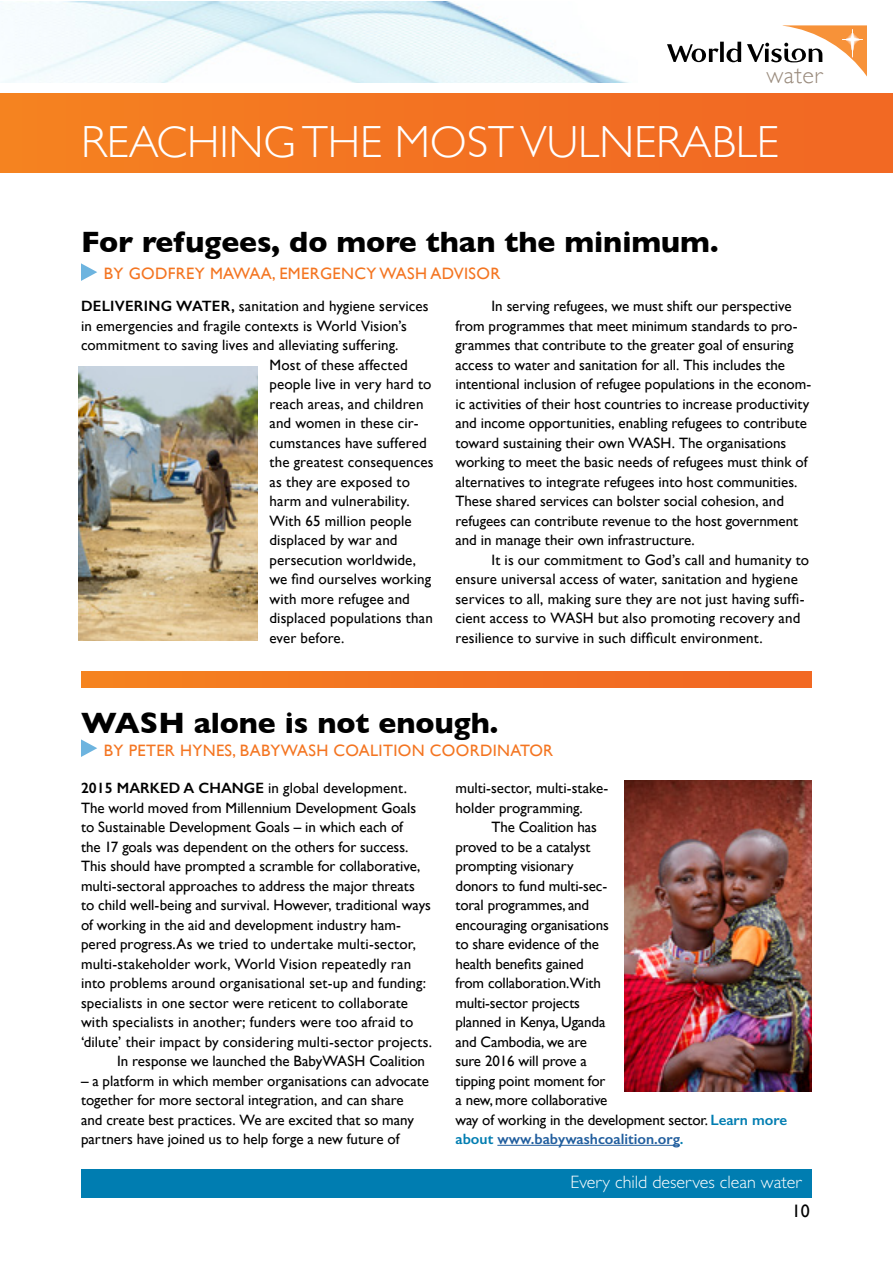
<style>
.page{position:relative;width:893px;height:1263px;background:#fff}
.page>*{position:absolute;margin:0;border:0;box-sizing:border-box;transform-origin:0 0}
.t1{font:300 45px "Gill Sans";color:#fff}
.t2{font:700 30px "Gill Sans";color:#000}
.t3{font:300 24px "Gill Sans";letter-spacing:.02em;color:#9a8b7d}
.t4{font:300 18px "Gill Sans Std";color:#fff}
.t5{font:18px "Gill Sans";color:#000}
.t6{font:16.5px "Gill Sans";letter-spacing:.02em;color:#f47521}
.t7{font:15px/19.5px "Gill Sans";color:#000}
.s1{font-weight:600}
.s2{font-weight:600;color:#007db1}
.s3{font-weight:600;color:#215e9e}
</style>
<div class="page">
<img style="left:0;top:1px;width:629px;height:82px">
<svg style="left:667px;top:25px;width:200px;height:52px"></svg>
<div style="left:81px;top:1169px;width:731px;height:28px;background:#007db1"></div>
<hr style="left:497px;top:1145px;width:183px;height:1px;background:#215e9e">
<img style="left:624px;top:781px;width:188px;height:310px">
<img style="left:79px;top:366px;width:178px;height:275px">
<div style="left:81px;top:671px;width:731px;height:16px;background:linear-gradient(to right,#f58220,#f16524)"></div>
<svg style="left:81px;top:263px;width:16px;height:18px"></svg>
<svg style="left:81px;top:739px;width:16px;height:18px"></svg>
<div style="left:0;top:94px;width:892px;height:79px;background:linear-gradient(to right,#f58120,#f16624)"></div>
<h3 class="t3" style="left:766px;top:62px;width:57px">water</h3>
<h1 class="t1" style="left:81px;top:117px;width:699px">REACHING THE MOST VULNERABLE</h1>
<h2 class="t2" style="left:81px;top:224px;width:639px">For refugees, do more than the minimum.</h2>
<p class="t6" style="left:104px;top:264px;width:398px">BY GODFREY MAWAA, EMERGENCY WASH ADVISOR</p>
<p class="t7" style="left:81px;top:296px;width:349px"><span class="s1">DELIVERING WATER,</span> sanitation and hygiene services</p>
<p class="t7" style="left:81px;top:316px;width:327px">in emergencies and fragile contexts is World Vision’s</p>
<p class="t7" style="left:81px;top:335px;width:319px">commitment to saving lives and alleviating suffering.</p>
<p class="t7" style="left:269px;top:355px;width:140px">Most of these affected</p>
<p class="t7" style="left:269px;top:374px;width:163px">people live in very hard to</p>
<p class="t7" style="left:269px;top:394px;width:156px">reach areas, and children</p>
<p class="t7" style="left:269px;top:413px;width:151px">and women in these cir-</p>
<p class="t7" style="left:269px;top:433px;width:159px">cumstances have suffered</p>
<p class="t7" style="left:269px;top:452px;width:166px">the greatest consequences</p>
<p class="t7" style="left:269px;top:472px;width:142px">as they are exposed to</p>
<p class="t7" style="left:269px;top:491px;width:142px">harm and vulnerability.</p>
<p class="t7" style="left:269px;top:511px;width:144px">With 65 million people</p>
<p class="t7" style="left:269px;top:530px;width:130px">displaced by war and</p>
<p class="t7" style="left:269px;top:550px;width:148px">persecution worldwide,</p>
<p class="t7" style="left:269px;top:569px;width:163px">we find ourselves working</p>
<p class="t7" style="left:269px;top:589px;width:142px">with more refugee and</p>
<p class="t7" style="left:269px;top:608px;width:165px">displaced populations than</p>
<p class="t7" style="left:269px;top:628px;width:76px">ever before.</p>
<p class="t7" style="left:455px;top:296px;width:357px;text-indent:36px">In serving refugees, we must shift our perspective from programmes that meet minimum standards to pro&shy;grammes that contribute to the greater goal of ensuring access to water and sanitation for all. This includes the intentional inclusion of refugee populations in the econom&shy;ic activities of their host countries to increase productivity and income opportunities, enabling refugees to contribute toward sustaining their own WASH. The organisations working to meet the basic needs of refugees must think of alternatives to integrate refugees into host communities.<br>These shared services can bolster social cohesion, and refugees can contribute revenue to the host government and in manage their own infrastructure.</p>
<p class="t7" style="left:455px;top:550px;width:355px;text-indent:36px">It is our commitment to God’s call and humanity to ensure universal access of water, sanitation and hygiene services to all, making sure they are not just having suffi&shy;cient access to WASH but also promoting recovery and resilience to survive in such difficult environment.</p>
<h2 class="t2" style="left:81px;top:706px;width:419px">WASH alone is not enough.</h2>
<p class="t6" style="left:104px;top:741px;width:451px">BY PETER HYNES, BABYWASH COALITION COORDINATOR</p>
<p class="t7" style="left:81px;top:778px;width:328px"><span class="s1">2015 MARKED A CHANGE</span> in global development.</p>
<p class="t7" style="left:81px;top:798px;width:337px">The world moved from Millennium Development Goals</p>
<p class="t7" style="left:81px;top:817px;width:323px">to Sustainable Development Goals – in which each of</p>
<p class="t7" style="left:81px;top:837px;width:329px">the 17 goals was dependent on the others for success.</p>
<p class="t7" style="left:81px;top:856px;width:341px">This should have prompted a scramble for collaborative,</p>
<p class="t7" style="left:81px;top:876px;width:335px">multi-sectoral approaches to address the major threats</p>
<p class="t7" style="left:81px;top:895px;width:351px">to child well-being and survival. However, traditional ways</p>
<p class="t7" style="left:81px;top:915px;width:321px">of working in the aid and development industry ham-</p>
<p class="t7" style="left:81px;top:934px;width:337px">pered progress.As we tried to undertake multi-sector,</p>
<p class="t7" style="left:81px;top:954px;width:332px">multi-stakeholder work, World Vision repeatedly ran</p>
<p class="t7" style="left:81px;top:973px;width:346px">into problems around organisational set-up and funding:</p>
<p class="t7" style="left:81px;top:993px;width:329px">specialists in one sector were reticent to collaborate</p>
<p class="t7" style="left:81px;top:1012px;width:334px">with specialists in another; funders were too afraid to</p>
<p class="t7" style="left:81px;top:1032px;width:352px">‘dilute’ their impact by considering multi-sector projects.</p>
<p class="t7" style="left:117px;top:1051px;width:310px">In response we launched the BabyWASH Coalition</p>
<p class="t7" style="left:81px;top:1071px;width:350px">– a platform in which member organisations can advocate together for more sectoral integration, and can share<br>and create best practices. We are excited that so many partners have joined us to help forge a new future of</p>
<p class="t7" style="left:455px;top:778px;width:154px">multi-sector, multi-stake&shy;holder programming.</p>
<p class="t7" style="left:455px;top:817px;width:333px;text-indent:36px">The Coalition has<br>proved to be a catalyst<br>prompting visionary<br>donors to fund multi-sec-<br>toral programmes, and<br>encouraging organisations<br>to share evidence of the<br>health benefits gained<br>from collaboration.With<br>multi-sector projects<br>planned in Kenya, Uganda<br>and Cambodia, we are<br>sure 2016 will prove a<br>tipping point moment for<br>a new, more collaborative<br>way of working in the development sector. <span class="s2">Learn more about</span> <span class="s3">www.babywashcoalition.org</span><span class="s2">.</span></p>
<p class="t4" style="left:570px;top:1172px;width:232px">Every child deserves clean water</p>
<p class="t5" style="left:792px;top:1200px;width:19px">10</p>
</div>
